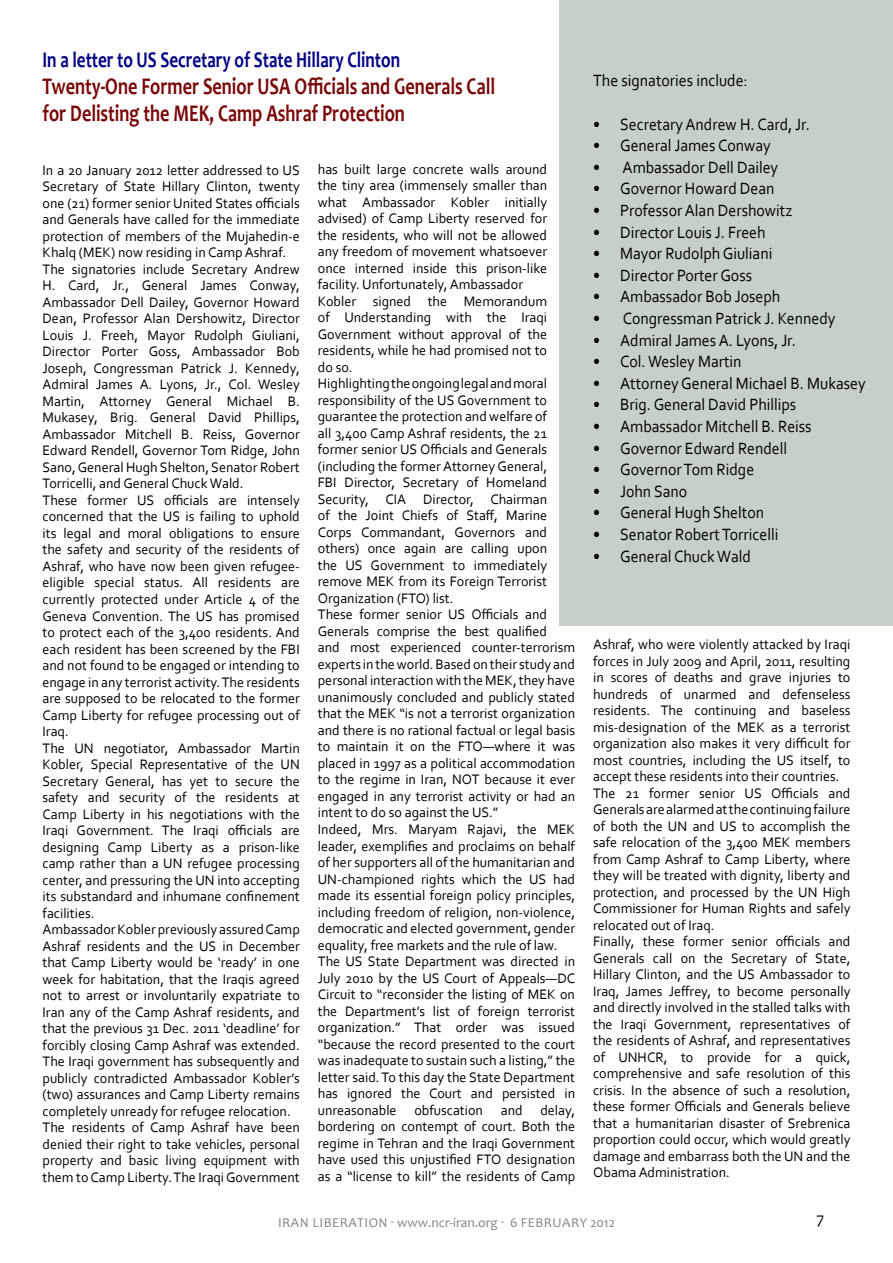
<style>
.page{position:relative;width:893px;height:1263px;background:#fff}
.page>*{position:absolute;margin:0;border:0;box-sizing:border-box;transform-origin:0 0}
.t1{font:700 24px/27px "Candara";color:#7a0608;scale:.76 1}
.t2{font:700 22.5px "Candara";color:#000086;scale:.76 1}
.t3{font:17.1px "Corbel";color:#000;scale:.93 1}
.t4{font:16.5px "Candara";color:#000}
.t5{font:14.4px/16.5px "Corbel";color:#000}
.t6{font:13.5px "Candara";color:#808285}
</style>
<div class="page">
<div style="left:560px;top:0;width:333px;height:625px;background:#c5d1c7"></div>
<h2 class="t2" style="left:43px;top:46px;width:472px">In a letter to US Secretary of State Hillary Clinton</h2>
<h1 class="t1" style="left:43px;top:73px;width:597px">Twenty-One Former Senior USA Officials and Generals Call for Delisting the MEK, Camp Ashraf Protection</h1>
<p class="t3" style="left:593px;top:70px;width:168px">The signatories include:</p>
<p class="t3" style="left:593px;top:113px;width:235px">• Secretary Andrew H. Card, Jr.</p>
<p class="t3" style="left:593px;top:135px;width:193px">• General James Conway</p>
<p class="t3" style="left:593px;top:156px;width:200px">• Ambassador Dell Dailey</p>
<p class="t3" style="left:593px;top:178px;width:197px">• Governor Howard Dean</p>
<p class="t3" style="left:593px;top:200px;width:216px">• Professor Alan Dershowitz</p>
<p class="t3" style="left:593px;top:221px;width:187px">• Director Louis J. Freeh</p>
<p class="t3" style="left:593px;top:243px;width:194px">• Mayor Rudolph Giuliani</p>
<p class="t3" style="left:593px;top:264px;width:172px">• Director Porter Goss</p>
<p class="t3" style="left:593px;top:286px;width:203px">• Ambassador Bob Joseph</p>
<p class="t3" style="left:593px;top:308px;width:262px">• Congressman Patrick J. Kennedy</p>
<p class="t3" style="left:593px;top:329px;width:219px">• Admiral James A. Lyons, Jr.</p>
<p class="t3" style="left:593px;top:351px;width:161px">• Col. Wesley Martin</p>
<p class="t3" style="left:593px;top:372px;width:295px">• Attorney General Michael B. Mukasey</p>
<p class="t3" style="left:593px;top:394px;width:220px">• Brig. General David Phillips</p>
<p class="t3" style="left:593px;top:416px;width:236px">• Ambassador Mitchell B. Reiss</p>
<p class="t3" style="left:593px;top:437px;width:210px">• Governor Edward Rendell</p>
<p class="t3" style="left:593px;top:459px;width:175px">• Governor Tom Ridge</p>
<p class="t3" style="left:593px;top:480px;width:103px">• John Sano</p>
<p class="t3" style="left:593px;top:502px;width:185px">• General Hugh Shelton</p>
<p class="t3" style="left:593px;top:524px;width:201px">• Senator Robert Torricelli</p>
<p class="t3" style="left:593px;top:545px;width:171px">• General Chuck Wald</p>
<p class="t5" style="left:318px;top:160px;width:259px">has built large concrete walls around<br>the tiny area (immensely smaller than what Ambassador Kobler initially advised) of Camp Liberty reserved for<br>the residents, who will not be allowed<br>any freedom of movement whatsoever once interned inside this prison-like facility. Unfortunately, Ambassador<br>Kobler signed the Memorandum<br>of Understanding with the Iraqi Government without approval of the residents, while he had promised not to<br>do so.<br>Highlighting the ongoing legal and moral responsibility of the US Government to guarantee the protection and welfare of<br>all 3,400 Camp Ashraf residents, the 21 former senior US Officials and Generals (including the former Attorney General,<br>FBI Director, Secretary of Homeland Security, CIA Director, Chairman<br>of the Joint Chiefs of Staff, Marine Corps Commandant, Governors and others) once again are calling upon<br>the US Government to immediately remove MEK from its Foreign Terrorist Organization (FTO) list.<br>These former senior US Officials and Generals comprise the best qualified<br>and most experienced counter-terrorism experts in the world. Based on their study and personal interaction with the MEK, they have unanimously concluded and publicly stated that the MEK “is not a terrorist organization and there is no rational factual or legal basis to maintain it on the FTO—where it was placed in 1997 as a political accommodation to the regime in Iran, NOT because it ever engaged in any terrorist activity or had an intent to do so against the US.”<br>Indeed, Mrs. Maryam Rajavi, the MEK leader, exemplifies and proclaims on behalf of her supporters all of the humanitarian and UN-championed rights which the US had made its essential foreign policy principles, including freedom of religion, non-violence, democratic and elected government, gender equality, free markets and the rule of law.<br>The US State Department was directed in July 2010 by the US Court of Appeals—DC Circuit to “reconsider the listing of MEK on the Department’s list of foreign terrorist organization.” That order was issued “because the record presented to the court was inadequate to sustain such a listing,” the letter said. To this day the State Department has ignored the Court and persisted in unreasonable obfuscation and delay, bordering on contempt of court. Both the regime in Tehran and the Iraqi Government have used this unjustified FTO designation as a “license to kill” the residents of Camp</p>
<p class="t5" style="left:43px;top:161px;width:259px">In a 20 January 2012 letter addressed to US Secretary of State Hillary Clinton, twenty one (21) former senior United States officials and Generals have called for the immediate protection of members of the Mujahedin-e Khalq (MEK) now residing in Camp Ashraf.<br>The signatories include Secretary Andrew H. Card, Jr., General James Conway, Ambassador Dell Dailey, Governor Howard Dean, Professor Alan Dershowitz, Director Louis J. Freeh, Mayor Rudolph Giuliani, Director Porter Goss, Ambassador Bob Joseph, Congressman Patrick J. Kennedy, Admiral James A. Lyons, Jr., Col. Wesley Martin, Attorney General Michael B.<br>Mukasey, Brig. General David Phillips, Ambassador Mitchell B. Reiss, Governor Edward Rendell, Governor Tom Ridge, John Sano, General Hugh Shelton, Senator Robert Torricelli, and General Chuck Wald.<br>These former US officials are intensely concerned that the US is failing to uphold its legal and moral obligations to ensure the safety and security of the residents of Ashraf, who have now been given refugee&shy;eligible special status. All residents are currently protected under Article 4 of the Geneva Convention. The US has promised to protect each of the 3,400 residents. And each resident has been screened by the FBI and not found to be engaged or intending to engage in any terrorist activity. The residents are supposed to be relocated to the former Camp Liberty for refugee processing out of Iraq.<br>The UN negotiator, Ambassador Martin Kobler, Special Representative of the UN Secretary General, has yet to secure the safety and security of the residents at Camp Liberty in his negotiations with the Iraqi Government. The Iraqi officials are designing Camp Liberty as a prison-like camp rather than a UN refugee processing center, and pressuring the UN into accepting its substandard and inhumane confinement facilities.<br>Ambassador Kobler previously assured Camp Ashraf residents and the US in December that Camp Liberty would be ‘ready’ in one week for habitation, that the Iraqis agreed not to arrest or involuntarily expatriate to Iran any of the Camp Ashraf residents, and that the previous 31 Dec. 2011 ‘deadline’ for forcibly closing Camp Ashraf was extended.<br>The Iraqi government has subsequently and publicly contradicted Ambassador Kobler’s (two) assurances and Camp Liberty remains completely unready for refugee relocation.<br>The residents of Camp Ashraf have been denied their right to take vehicles, personal property and basic living equipment with them to Camp Liberty. The Iraqi Government</p>
<p class="t5" style="left:593px;top:636px;width:259px">Ashraf, who were violently attacked by Iraqi forces in July 2009 and April, 2011, resulting in scores of deaths and grave injuries to hundreds of unarmed and defenseless residents. The continuing and baseless mis-designation of the MEK as a terrorist organization also makes it very difficult for most countries, including the US itself, to accept these residents into their countries.<br>The 21 former senior US Officials and Generals are alarmed at the continuing failure of both the UN and US to accomplish the safe relocation of the 3,400 MEK members from Camp Ashraf to Camp Liberty, where they will be treated with dignity, liberty and protection, and processed by the UN High Commissioner for Human Rights and safely relocated out of Iraq.<br>Finally, these former senior officials and Generals call on the Secretary of State, Hillary Clinton, and the US Ambassador to Iraq, James Jeffrey, to become personally and directly involved in the stalled talks with the Iraqi Government, representatives of the residents of Ashraf, and representatives of UNHCR, to provide for a quick, comprehensive and safe resolution of this crisis. In the absence of such a resolution, these former Officials and Generals believe that a humanitarian disaster of Srebrenica proportion could occur, which would greatly damage and embarrass both the UN and the Obama Administration.</p>
<p class="t6" style="left:278px;top:1214px;width:14px">IRAN</p>
<p class="t6" style="left:312px;top:1214px;width:9px">LIBERA</p>
<p class="t6" style="left:357px;top:1214px;width:16px">TION</p>
<p class="t6" style="left:391px;top:1214px;width:139px">- WWW.NCR-IRAN.ORG - 6 FEBRUAR</p>
<p class="t6" style="left:580px;top:1214px;width:37px">Y 2012</p>
<p class="t4" style="left:816px;top:1208px;width:9px">7</p>
</div>
